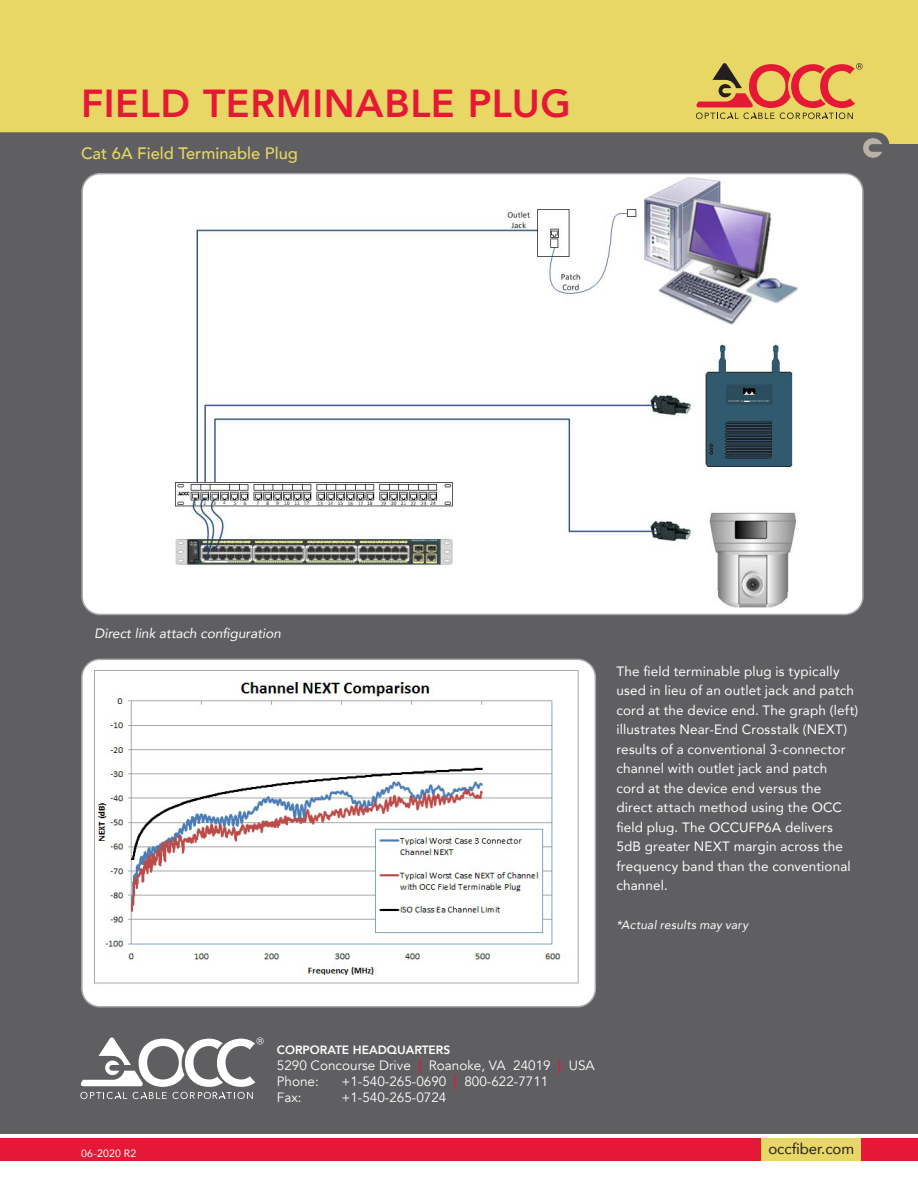
<style>
.page{position:relative;width:918px;height:1188px;background:#fff}
.page>*{position:absolute;margin:0;border:0;box-sizing:border-box;transform-origin:0 0}
.t1{font:800 39px "Avenir";letter-spacing:.015em;color:#e51836}
.t2{font:500 16.5px "Avenir";color:#e8d665}
.t3{font:15px "Avenir";color:#231f20}
.t4{font:13.5px/19.5px "Avenir";letter-spacing:.01em;color:#fff}
.t5{font:13.5px "Avenir";color:#fff}
.t6{font:italic 13.5px "Avenir";color:#fff}
.t7{font:800 12px "Avenir";color:#fff}
.t8{font:italic 12px "Avenir";letter-spacing:.015em;color:#fff}
.t9{font:10.5px "Avenir";letter-spacing:.02em;color:#fff}
.s1{font-weight:800;color:#e51836}
</style>
<div class="page">
<div style="left:0;top:0;width:918px;height:221px;background:#e8d665"></div>
<div style="left:0;top:148px;width:918px;height:986px;background:#5f5f62"></div>
<div style="left:0;top:1139px;width:918px;height:22px;background:#e51836"></div>
<div style="left:0;top:132px;width:890px;height:26px;background:#5f5f62"></div>
<div style="left:886px;top:144px;width:32px;height:8px;background:#5f5f62"></div>
<div style="left:761px;top:1139px;width:100px;height:22px;background:#e8d665"></div>
<svg style="left:696px;top:63px;width:167px;height:56px"></svg>
<svg style="left:80px;top:1037px;width:184px;height:62px"></svg>
<div style="left:82px;top:174px;width:781px;height:440px;background:#fff;border-radius:18px"></div>
<img style="left:175px;top:176px;width:623px;height:432px">
<div style="left:81px;top:173px;width:783px;height:442px;border:2px solid #a8a9ad;border-radius:18px"></div>
<div style="left:82px;top:659px;width:513px;height:348px;background:#fff;border-radius:18px"></div>
<img style="left:95px;top:670px;width:484px;height:314px">
<div style="left:81px;top:659px;width:515px;height:348px;border:2px solid #a8a9ad;border-radius:18px"></div>
<p class="t1" style="left:81px;top:73px;width:491px">FIELD TERMINABLE PLUG</p>
<p class="t2" style="left:81px;top:139px;width:218px">Cat 6A Field Terminable Plug</p>
<p class="t6" style="left:94px;top:625px;width:188px">Direct link attach configuration</p>
<p class="t4" style="left:616px;top:661px;width:243px">The field terminable plug is typically used in lieu of an outlet jack and patch cord at the device end. The graph (left) illustrates Near-End Crosstalk (NEXT) results of a conventional 3-connector channel with outlet jack and patch cord at the device end versus the direct attach method using the OCC field plug. The OCCUFP6A delivers 5dB greater NEXT margin across the frequency band than the conventional channel.</p>
<p class="t8" style="left:616px;top:918px;width:133px">*Actual results may vary</p>
<p class="t9" style="left:81px;top:1144px;width:57px">06-2020 R2</p>
<p class="t7" style="left:277px;top:1040px;width:175px">CORPORATE HEADQUARTERS</p>
<p class="t5" style="left:277px;top:1057px;width:319px">5290 Concourse Drive <span class="s1">|</span> Roanoke, VA 24019 <span class="s1">|</span> USA</p>
<p class="t5" style="left:277px;top:1074px;width:44px">Phone:</p>
<p class="t5" style="left:341px;top:1074px;width:209px">+1-540-265-0690 <span class="s1">|</span> 800-622-7711</p>
<p class="t5" style="left:277px;top:1090px;width:26px">Fax:</p>
<p class="t5" style="left:341px;top:1090px;width:107px">+1-540-265-0724</p>
<p class="t3" style="left:768px;top:1137px;width:87px">occfiber.com</p>
</div>
